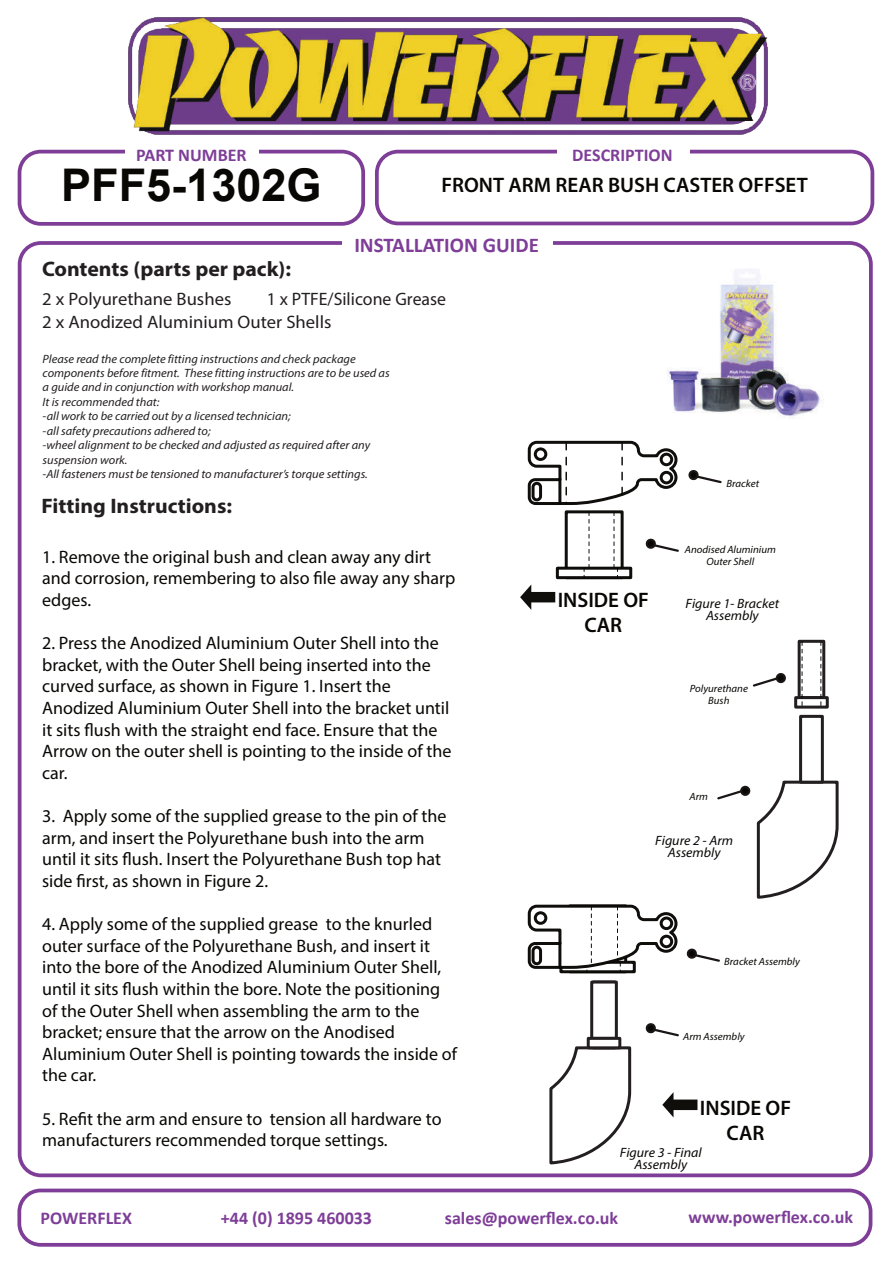
<style>
.page{position:relative;width:894px;height:1264px;background:#fff}
.page>*{position:absolute;margin:0;border:0;box-sizing:border-box;transform-origin:0 0}
.t1{font:700 45px "Arial";color:#080704}
.t2{font:600 21px/25.2px "Myriad Pro";color:#080704;text-align:center}
.t3{font:700 21px "Myriad Pro";color:#231f20}
.t4{font:700 21px "Calibri";color:#7e3e98}
.t5{font:18px/21.6px "Myriad Pro";color:#080704}
.t6{font:700 18px "Calibri";color:#7e3e98}
.t7{font:18px/22.6px "Myriad Pro";color:#231f20}
.t8{font:italic 13.5px/12px "Myriad Pro";color:#080704;text-align:center}
.t9{font:italic 12px/14.4px "Myriad Pro";color:#231f20}
.t10{font:italic 10.5px/12px "Myriad Pro";color:#080704;text-align:center}
</style>
<div class="page">
<div style="left:555px;top:566px;width:77px;height:13px;border:3px solid #080704"></div>
<div style="left:559px;top:960px;width:76px;height:13px;border:3px solid #080704"></div>
<div style="left:18px;top:241px;width:854px;height:935px;border:4px solid #7e3e98;border-radius:21px"></div>
<div style="left:375px;top:150px;width:498px;height:75px;border:4px solid #7e3e98;border-radius:21px"></div>
<div style="left:18px;top:150px;width:347px;height:76px;border:4px solid #7e3e98;border-radius:21px"></div>
<img style="left:128px;top:18px;width:639px;height:117px">
<div style="left:124px;top:147px;width:134px;height:9px;background:#fff"></div>
<div style="left:556px;top:147px;width:132px;height:9px;background:#fff"></div>
<div style="left:342px;top:235px;width:210px;height:15px;background:#fff"></div>
<div style="left:17px;top:1188px;width:855px;height:58px;border:4px solid #7e3e98;border-radius:21px"></div>
<svg style="left:688px;top:470px;width:34px;height:14px"></svg>
<svg style="left:686px;top:948px;width:34px;height:14px"></svg>
<svg style="left:752px;top:678px;width:24px;height:9px"></svg>
<div style="left:775px;top:672px;width:10px;height:11px;background:#080704;border:2px solid #1a1616;border-radius:50%"></div>
<svg style="left:717px;top:790px;width:28px;height:10px"></svg>
<div style="left:739px;top:785px;width:11px;height:10px;background:#080704;border:2px solid #1a1616;border-radius:50%"></div>
<svg style="left:645px;top:1023px;width:34px;height:14px"></svg>
<img style="left:667px;top:269px;width:155px;height:149px">
<svg style="left:527px;top:440px;width:152px;height:137px"></svg>
<div style="left:533px;top:447px;width:14px;height:14px;border:3px solid #080704;border-radius:50%"></div>
<div style="left:531px;top:481px;width:11px;height:20px;border:3px solid #080704;border-radius:4px"></div>
<div style="left:659px;top:452px;width:14px;height:14px;border:3px solid #080704;border-radius:50%"></div>
<div style="left:659px;top:471px;width:14px;height:13px;border:3px solid #080704;border-radius:50%"></div>
<hr style="left:558px;top:479px;width:3px;height:24px;background:#080704;opacity:.97">
<svg style="left:520px;top:584px;width:35px;height:25px"></svg>
<svg style="left:662px;top:1092px;width:35px;height:25px"></svg>
<svg style="left:756px;top:779px;width:83px;height:120px"></svg>
<div style="left:798px;top:714px;width:25px;height:69px;background:#fff;border:3px solid #231f20"></div>
<div style="left:797px;top:639px;width:28px;height:60px;background:#fff;border:3px solid #231f20"></div>
<div style="left:793px;top:696px;width:35px;height:12px;background:#fff;border:3px solid #231f20"></div>
<svg style="left:801px;top:641px;width:1px;height:66px"></svg>
<svg style="left:527px;top:904px;width:151px;height:68px"></svg>
<svg style="left:820px;top:641px;width:1px;height:66px"></svg>
<svg style="left:549px;top:1044px;width:83px;height:121px"></svg>
<div style="left:590px;top:980px;width:27px;height:59px;background:#fff;border:3px solid #231f20"></div>
<div style="left:586px;top:1036px;width:35px;height:13px;background:#fff;border:3px solid #231f20"></div>
<p class="t6" style="left:136px;top:147px;width:112px">PART NUMBER</p>
<p class="t6" style="left:572px;top:147px;width:102px">DESCRIPTION</p>
<h1 class="t1" style="left:61px;top:168px;width:262px">PFF5-1302G</h1>
<p class="t2" style="left:441px;top:174px;width:367px">FRONT ARM REAR BUSH CASTER OFFSET</p>
<p class="t4" style="left:354px;top:236px;width:186px">INSTALLATION GUIDE</p>
<p class="t3" style="left:42px;top:260px;width:250px">Contents (parts per pack):</p>
<p class="t7" style="left:42px;top:289px;width:291px">2 x Polyurethane Bushes<br>2 x Anodized Aluminium Outer Shells</p>
<p class="t7" style="left:267px;top:289px;width:181px">1 x PTFE/Silicone Grease</p>
<p class="t9" style="left:43px;top:352px;width:348px">Please read the complete fitting instructions and check package components before fitment. These fitting instructions are to be used as a guide and in conjunction with workshop manual.<br>It is recommended that:<br>-all work to be carried out by a licensed technician;<br>-all safety precautions adhered to;<br>-wheel alignment to be checked and adjusted as required after any suspension work.<br>-All fasteners must be tensioned to manufacturer’s torque settings.</p>
<p class="t3" style="left:42px;top:497px;width:192px">Fitting Instructions:</p>
<p class="t5" style="left:42px;top:547px;width:414px">1. Remove the original bush and clean away any dirt and corrosion, remembering to also file away any sharp edges.</p>
<p class="t5" style="left:42px;top:633px;width:410px">2. Press the Anodized Aluminium Outer Shell into the bracket, with the Outer Shell being inserted into the curved surface, as shown in Figure 1. Insert the Anodized Aluminium Outer Shell into the bracket until it sits flush with the straight end face. Ensure that the Arrow on the outer shell is pointing to the inside of the car.</p>
<p class="t5" style="left:42px;top:806px;width:405px">3. Apply some of the supplied grease to the pin of the arm, and insert the Polyurethane bush into the arm until it sits flush. Insert the Polyurethane Bush top hat side first, as shown in Figure 2.</p>
<p class="t5" style="left:42px;top:914px;width:416px">4. Apply some of the supplied grease to the knurled outer surface of the Polyurethane Bush, and insert it into the bore of the Anodized Aluminium Outer Shell, until it sits flush within the bore. Note the positioning of the Outer Shell when assembling the arm to the bracket; ensure that the arrow on the Anodised Aluminium Outer Shell is pointing towards the inside of the car.</p>
<p class="t5" style="left:42px;top:1108px;width:401px">5. Refit the arm and ensure to tension all hardware to manufacturers recommended torque settings.</p>
<p class="t10" style="left:726px;top:478px;width:34px">Bracket</p>
<p class="t2" style="left:557px;top:589px;width:93px">INSIDE OF<br>CAR</p>
<p class="t10" style="left:684px;top:544px;width:92px">Anodised Aluminium<br>Outer Shell</p>
<p class="t8" style="left:685px;top:598px;width:95px">Figure 1- Bracket<br>Assembly</p>
<p class="t10" style="left:689px;top:683px;width:60px">Polyurethane<br>Bush</p>
<p class="t10" style="left:689px;top:791px;width:20px">Arm</p>
<p class="t8" style="left:655px;top:835px;width:79px">Figure 2 - Arm<br>Assembly</p>
<p class="t10" style="left:724px;top:955px;width:77px">Bracket Assembly</p>
<p class="t10" style="left:683px;top:1030px;width:63px">Arm Assembly</p>
<p class="t2" style="left:699px;top:1096px;width:93px">INSIDE OF<br>CAR</p>
<p class="t8" style="left:619px;top:1146px;width:83px">Figure 3 - Final<br>Assembly</p>
<p class="t6" style="left:41px;top:1209px;width:93px">POWERFLEX</p>
<p class="t6" style="left:221px;top:1209px;width:152px">+44 (0) 1895 460033</p>
<p class="t6" style="left:444px;top:1209px;width:175px">sales@powerflex.co.uk</p>
<p class="t6" style="left:688px;top:1209px;width:166px">www.powerflex.co.uk</p>
</div>
